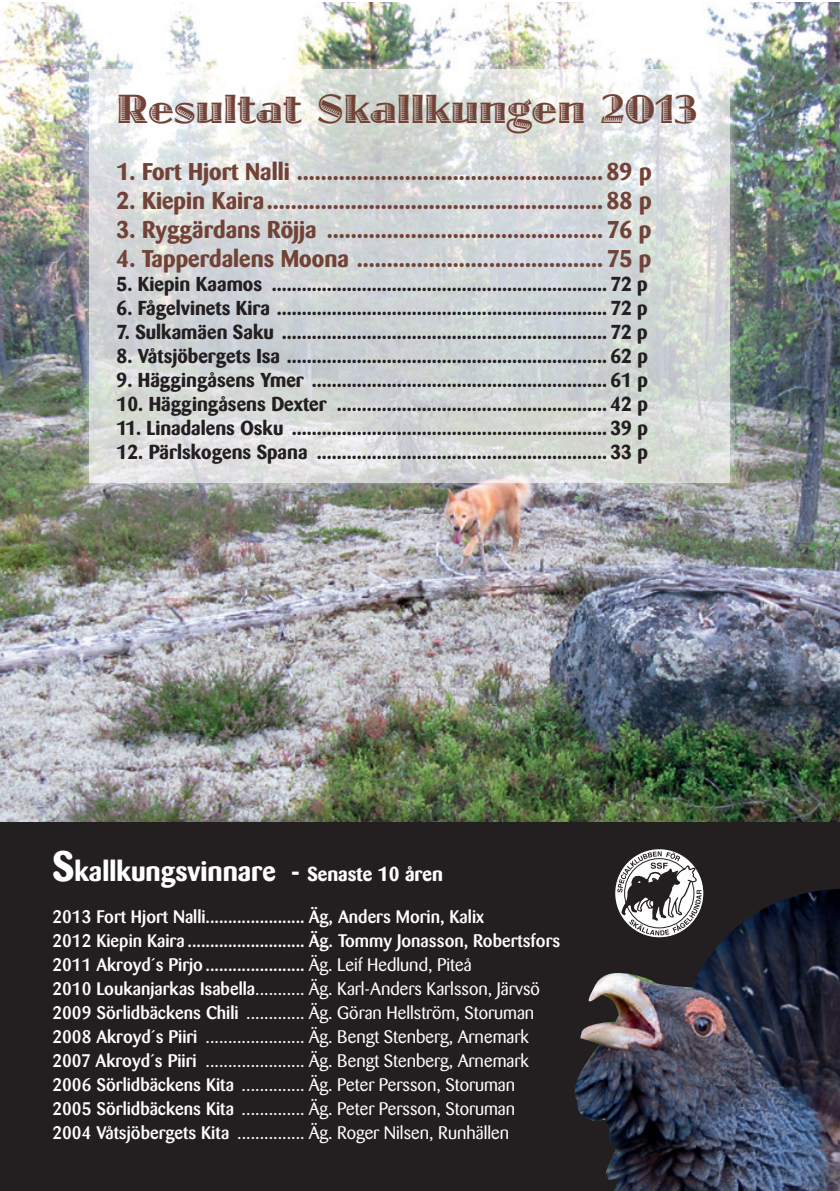
<style>
.page{position:relative;width:840px;height:1191px;background:#fff}
.page>*{position:absolute;margin:0;border:0;box-sizing:border-box;transform-origin:0 0}
.Brödtext_fet_9p{font:42px "Jazz Let Plain";color:#724237}
.t1{font:700 28px "Barmeno";color:#fff}
.Brödtext_fet_9p-2{font:700 24px "Barmeno";color:#724237}
.Brödtext_fet_9p-3{font:700 20px "Barmeno";color:#231f20}
.t2{font:18px "Barmeno";color:#fff}
.t3{font:500 18px "Barmeno";color:#fff}
.s1{font-size:42px}
.s2{font-size:20px}
.s3{font-weight:400}
.s4{font-weight:500}
</style>
<div class="page">
<img style="left:0;top:2px;width:839px;height:820px">
<div style="left:0;top:822px;width:839px;height:369px;background:#231f20"></div>
<img style="left:574px;top:889px;width:265px;height:302px">
<svg style="left:617px;top:851px;width:84px;height:84px"></svg>
<img style="left:620px;top:864px;width:77px;height:56px">
<div style="left:76px;top:56px;width:666px;height:440px;background:#fff;opacity:.78"></div>
<svg style="left:89px;top:69px;width:640px;height:414px;background:#d8dcdb"></svg>
<p class="Brödtext_fet_9p" style="left:116px;top:75px;width:582px">Resultat Skallkungen 2013</p>
<p class="Brödtext_fet_9p-2" style="left:116px;top:157px;width:536px">1. Fort Hjort Nalli ................................................... 89 p</p>
<p class="Brödtext_fet_9p-2" style="left:116px;top:186px;width:536px">2. Kiepin Kaira........................................................ 88 p</p>
<p class="Brödtext_fet_9p-2" style="left:116px;top:215px;width:536px">3. Ryggärdans Röjja .............................................. 76 p</p>
<p class="Brödtext_fet_9p-2" style="left:116px;top:244px;width:536px">4. Tapperdalens Moona ......................................... 75 p</p>
<p class="Brödtext_fet_9p-3" style="left:116px;top:271px;width:532px">5. Kiepin Kaamos ................................................................... 72 p</p>
<p class="Brödtext_fet_9p-3" style="left:116px;top:295px;width:532px">6. Fågelvinets Kira .................................................................. 72 p</p>
<p class="Brödtext_fet_9p-3" style="left:116px;top:319px;width:532px">7. Sulkamäen Saku ................................................................. 72 p</p>
<p class="Brödtext_fet_9p-3" style="left:116px;top:343px;width:532px">8. Våtsjöbergets Isa ................................................................ 62 p</p>
<p class="Brödtext_fet_9p-3" style="left:116px;top:367px;width:532px">9. Häggingåsens Ymer ........................................................... 61 p</p>
<p class="Brödtext_fet_9p-3" style="left:116px;top:391px;width:532px">10. Häggingåsens Dexter ...................................................... 42 p</p>
<p class="Brödtext_fet_9p-3" style="left:116px;top:415px;width:532px">11. Linadalens Osku ............................................................... 39 p</p>
<p class="Brödtext_fet_9p-3" style="left:116px;top:439px;width:532px">12. Pärlskogens Spana .......................................................... 33 p</p>
<p class="t1" style="left:52px;top:854px;width:392px"><span class="s1">S</span>kallkungsvinnare - <span class="s2">Senaste 10 åren</span></p>
<p class="t3" style="left:52px;top:906px;width:433px">2013 Fort Hjort Nalli...................... Äg, Anders Morin, Kalix</p>
<p class="t3" style="left:52px;top:930px;width:509px">2012 Kiepin Kaira .......................... Äg. Tommy Jonasson, Robertsfors</p>
<p class="t3" style="left:52px;top:954px;width:420px">2011 Akroyd´s Pirjo ...................... <span class="s3">Äg. Leif Hedlund, Piteå</span></p>
<p class="t2" style="left:52px;top:978px;width:488px"><span class="s4">2010 Loukanjarkas Isabella</span>........... Äg. Karl-Anders Karlsson, Järvsö</p>
<p class="t2" style="left:52px;top:1002px;width:483px"><span class="s4">2009 Sörlidbäckens Chili</span> ............. Äg. Göran Hellström, Storuman</p>
<p class="t2" style="left:52px;top:1026px;width:477px"><span class="s4">2008 Akroyd´s Piiri</span> ...................... Äg. Bengt Stenberg, Arnemark</p>
<p class="t2" style="left:52px;top:1050px;width:477px"><span class="s4">2007 Akroyd´s Piiri</span> ...................... Äg. Bengt Stenberg, Arnemark</p>
<p class="t2" style="left:52px;top:1074px;width:464px"><span class="s4">2006 Sörlidbäckens Kita</span> .............. Äg. Peter Persson, Storuman</p>
<p class="t2" style="left:52px;top:1098px;width:464px"><span class="s4">2005 Sörlidbäckens Kita</span> .............. Äg. Peter Persson, Storuman</p>
<p class="t2" style="left:52px;top:1122px;width:458px"><span class="s4">2004 Våtsjöbergets Kita</span> ............... Äg. Roger Nilsen, Runhällen</p>
</div>
